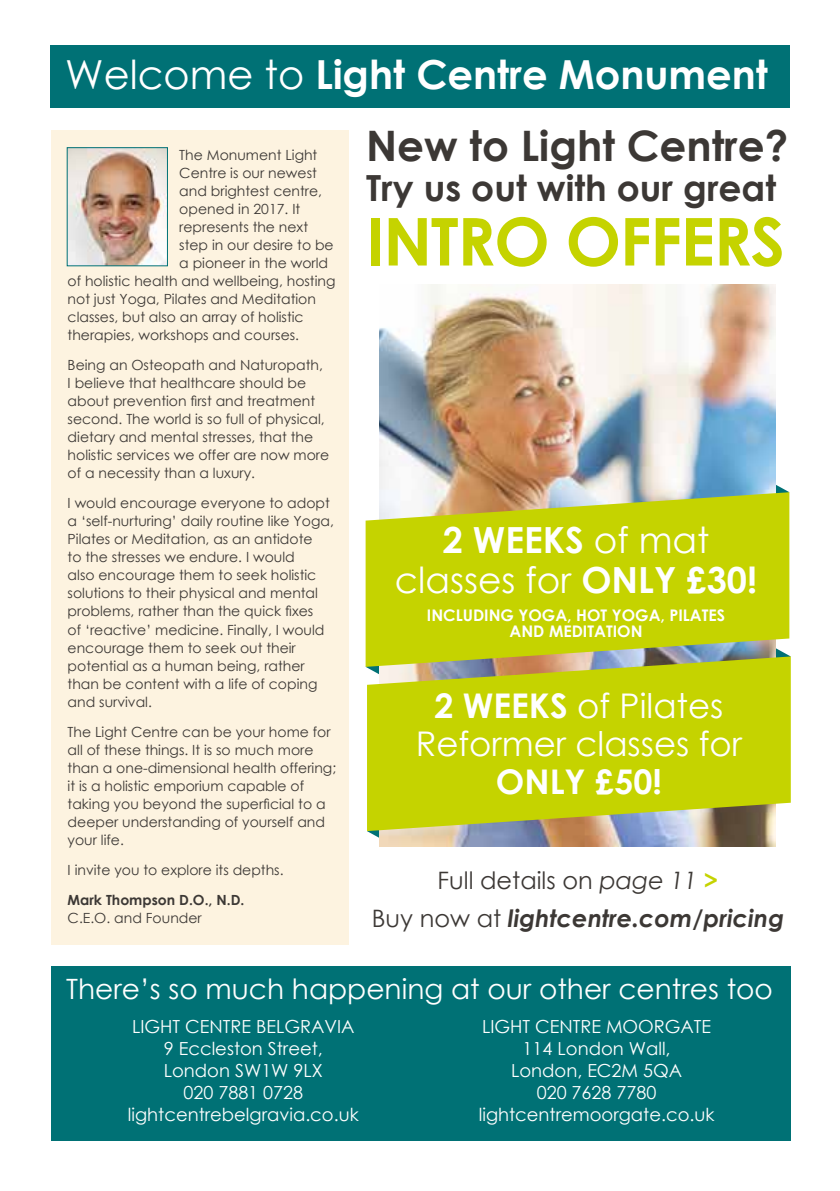
<style>
.page{position:relative;width:840px;height:1191px;background:#fff}
.page>*{position:absolute;margin:0;border:0;box-sizing:border-box;transform-origin:0 0}
.t1{font:700 66px "Century Gothic";letter-spacing:-.02em;color:#c5d300}
.t2{font:700 42px "Century Gothic";color:#3c3835}
.t3{font:700 40px "Century Gothic";color:#fff}
.t4{font:36px/40px "Century Gothic";color:#fff;text-align:center}
.t5{font:700 36px "Century Gothic";color:#3c3835}
.t6{font:34px/38px "Century Gothic";color:#fff;text-align:center}
.t7{font:700 34px "Century Gothic";color:#fff}
.t8{font:28px "Century Gothic";color:#fff}
.t9{font:italic 700 24px/38px "Century Gothic";color:#3c3835;text-align:center}
.t10{font:18px/22px "Century Gothic";color:#fff;text-align:center}
.t11{font:700 16px/16px "Century Gothic";color:#fff;text-align:center}
.t12{font:14px/18px "Century Gothic";color:#3c3835}
.t13{font:700 14px "Century Gothic";color:#3c3835}
.s1{font-weight:400}
.s2{font-weight:700}
.s3{font-weight:400;font-style:normal}
.s4{font-style:normal;color:#c5d300}
</style>
<div class="page">
<div style="left:51px;top:966px;width:739px;height:174px;background:#007175"></div>
<div style="left:50px;top:45px;width:739px;height:63px;background:#007175"></div>
<div style="left:51px;top:130px;width:297px;height:814px;background:#fdf3e0"></div>
<svg style="left:775px;top:482px;width:13px;height:10px"></svg>
<svg style="left:367px;top:831px;width:12px;height:7px"></svg>
<img style="left:69px;top:149px;width:97px;height:115px">
<div style="left:67px;top:147px;width:101px;height:119px;border:1px solid #007175"></div>
<img style="left:379px;top:284px;width:396px;height:563px">
<svg style="left:365px;top:492px;width:423px;height:175px;background:#c4d017"></svg>
<svg style="left:367px;top:656px;width:423px;height:175px;background:#c0ca17"></svg>
<h3 class="t3" style="left:65px;top:44px;width:703px"><span class="s1">Welcome to</span> Light Centre Monument</h3>
<p class="t12" style="left:179px;top:146px;width:139px">The Monument Light</p>
<p class="t12" style="left:179px;top:164px;width:139px">Centre is our newest</p>
<p class="t12" style="left:179px;top:182px;width:144px">and brightest centre,</p>
<p class="t12" style="left:179px;top:200px;width:122px">opened in 2017. It</p>
<p class="t12" style="left:179px;top:218px;width:130px">represents the next</p>
<p class="t12" style="left:179px;top:236px;width:156px">step in our desire to be</p>
<p class="t12" style="left:179px;top:254px;width:150px">a pioneer in the world</p>
<p class="t12" style="left:68px;top:272px;width:269px">of holistic health and wellbeing, hosting</p>
<p class="t12" style="left:68px;top:290px;width:250px">not just Yoga, Pilates and Meditation</p>
<p class="t12" style="left:68px;top:308px;width:237px">classes, but also an array of holistic</p>
<p class="t12" style="left:68px;top:326px;width:233px">therapies, workshops and courses.</p>
<p class="t12" style="left:68px;top:356px;width:263px">Being an Osteopath and Naturopath, I believe that healthcare should be about prevention first and treatment second. The world is so full of physical, dietary and mental stresses, that the holistic services we offer are now more of a necessity than a luxury.</p>
<p class="t12" style="left:68px;top:494px;width:268px">I would encourage everyone to adopt a ‘self-nurturing’ daily routine like Yoga, Pilates or Meditation, as an antidote<br>to the stresses we endure. I would<br>also encourage them to seek holistic solutions to their physical and mental problems, rather than the quick fixes<br>of ‘reactive’ medicine. Finally, I would encourage them to seek out their potential as a human being, rather than be content with a life of coping and survival.</p>
<p class="t12" style="left:68px;top:722px;width:270px">The Light Centre can be your home for all of these things. It is so much more than a one-dimensional health offering; it is a holistic emporium capable of taking you beyond the superficial to a deeper understanding of yourself and your life.</p>
<p class="t12" style="left:68px;top:860px;width:217px">I invite you to explore its depths.</p>
<p class="t13" style="left:68px;top:889px;width:178px">Mark Thompson D.O., N.D.</p>
<p class="t12" style="left:68px;top:908px;width:136px">C.E.O. and Founder</p>
<h2 class="t2" style="left:366px;top:114px;width:423px">New to Light Centre?</h2>
<h3 class="t5" style="left:366px;top:161px;width:411px">Try us out with our great</h3>
<h1 class="t1" style="left:366px;top:191px;width:420px">INTRO OFFERS</h1>
<h3 class="t4" style="left:395px;top:519px;width:363px"><span class="s2">2 WEEKS</span> of mat classes for <span class="s2">ONLY £30!</span></h3>
<p class="t11" style="left:427px;top:606px;width:299px">INCLUDING YOGA, HOT YOGA, PILATES<br>AND MEDITATION</p>
<h3 class="t6" style="left:415px;top:686px;width:327px"><span class="s2">2 WEEKS</span> of Pilates<br>Reformer classes for</h3>
<h3 class="t7" style="left:495px;top:755px;width:167px">ONLY £50!</h3>
<h3 class="t9" style="left:371px;top:860px;width:414px"><span class="s3">Full details on</span> <span class="s1">page 11</span> <span class="s4">&gt;<br></span><span class="s3">Buy now at</span> lightcentre.com/pricing</h3>
<h3 class="t8" style="left:66px;top:969px;width:707px">There’s so much happening at our other centres too</h3>
<p class="t10" style="left:128px;top:1015px;width:232px">LIGHT CENTRE BELGRAVIA<br>9 Eccleston Street,<br>London SW1W 9LX<br>020 7881 0728 lightcentrebelgravia.co.uk</p>
<p class="t10" style="left:478px;top:1015px;width:237px">LIGHT CENTRE MOORGATE<br>114 London Wall,<br>London, EC2M 5QA<br>020 7628 7780 lightcentremoorgate.co.uk</p>
</div>
